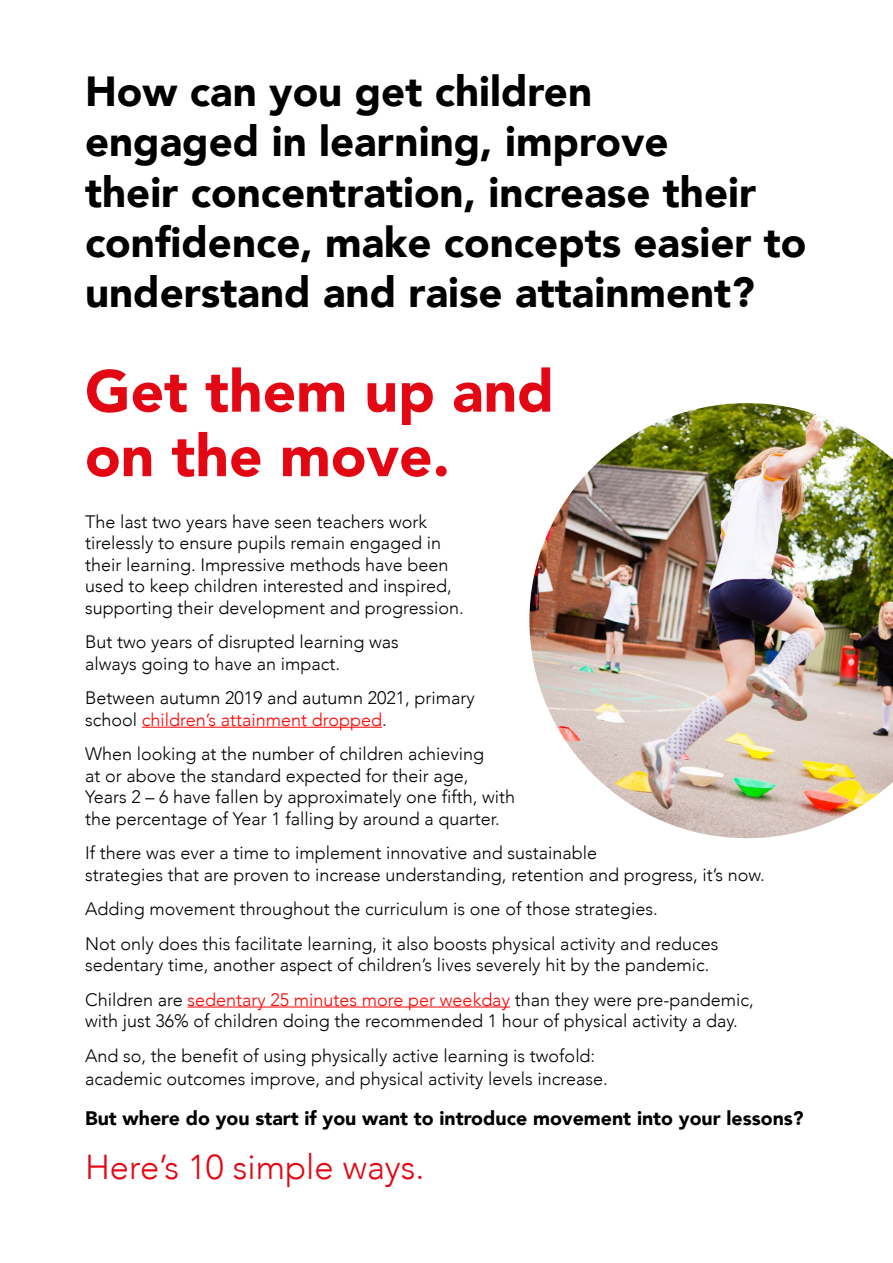
<style>
.page{position:relative;width:893px;height:1263px;background:#fff}
.page>*{position:absolute;margin:0;border:0;box-sizing:border-box;transform-origin:0 0}
.t1{font:900 58.5px/64.5px "Avenir";color:#e30613}
.t2{font:900 42px/50.4px "Avenir";color:#000}
.t3{font:300 34.5px "Avenir";color:#e30613}
.t4{font:900 19.5px "Avenir";color:#000}
.t5{font:300 18px/21.6px "Avenir";color:#000}
.s1{color:#f00}
</style>
<div class="page">
<hr style="left:142px;top:727px;width:240px;height:1px;background:#f00">
<hr style="left:187px;top:1006px;width:323px;height:1px;background:#f00">
<img style="left:529px;top:403px;width:364px;height:435px">
<h2 class="t2" style="left:85px;top:65px;width:723px">How can you get children<br>engaged in learning, improve<br>their concentration, increase their confidence, make concepts easier to understand and raise attainment?</h2>
<h1 class="t1" style="left:85px;top:357px;width:470px">Get them up and on the move.</h1>
<p class="t5" style="left:85px;top:510px;width:380px">The last two years have seen teachers work tirelessly to ensure pupils remain engaged in their learning. Impressive methods have been used to keep children interested and inspired, supporting their development and progression.</p>
<p class="t5" style="left:85px;top:631px;width:315px">But two years of disrupted learning was always going to have an impact.</p>
<p class="t5" style="left:85px;top:687px;width:391px">Between autumn 2019 and autumn 2021, primary school <span class="s1">children’s attainment dropped</span>.</p>
<p class="t5" style="left:85px;top:743px;width:431px">When looking at the number of children achieving<br>at or above the standard expected for their age,<br>Years 2 – 6 have fallen by approximately one fifth, with the percentage of Year 1 falling by around a quarter.</p>
<p class="t5" style="left:85px;top:842px;width:681px">If there was ever a time to implement innovative and sustainable<br>strategies that are proven to increase understanding, retention and progress, it’s now.</p>
<p class="t5" style="left:85px;top:892px;width:635px;line-height:34.3px">Adding movement throughout the curriculum is one of those strategies.<br>Not only does this facilitate learning, it also boosts physical activity and reduces</p>
<p class="t5" style="left:85px;top:948px;width:670px;line-height:34.3px">sedentary time, another aspect of children’s lives severely hit by the pandemic.<br>Children are <span class="s1">sedentary 25 minutes more per weekday</span> than they were pre-pandemic,</p>
<p class="t5" style="left:85px;top:1004px;width:654px;line-height:34.3px">with just 36% of children doing the recommended 1 hour of physical activity a day.<br>And so, the benefit of using physically active learning is twofold:</p>
<p class="t5" style="left:85px;top:1068px;width:524px">academic outcomes improve, and physical activity levels increase.</p>
<p class="t4" style="left:85px;top:1101px;width:720px">But where do you start if you want to introduce movement into your lessons?</p>
<h3 class="t3" style="left:85px;top:1147px;width:341px">Here’s 10 simple ways.</h3>
</div>
